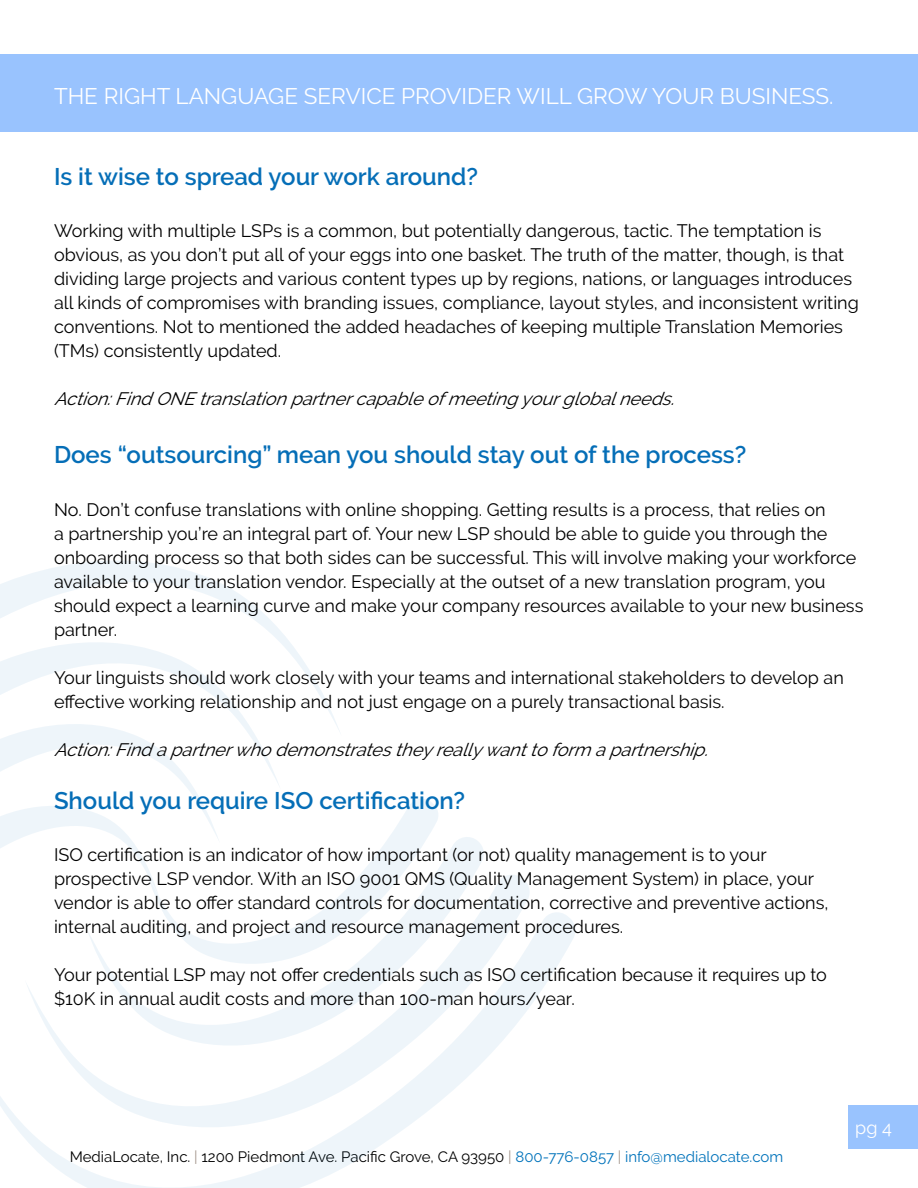
<style>
.page{position:relative;width:918px;height:1188px;background:#fff}
.page>*{position:absolute;margin:0;border:0;box-sizing:border-box;transform-origin:0 0}
.t1{font:600 24px "Raleway";color:#056eb7}
.t2{font:22.5px "Raleway";color:#fff}
.t3{font:18px/24px "Raleway";color:#000}
.t4{font:italic 18px "Raleway";color:#000}
.t5{font:18px "Raleway";color:#fff}
.t6{font:15px "Raleway";color:#000}
.s1{color:#a2958b}
.s2{color:#0073bb}
</style>
<div class="page">
<div style="left:0;top:54px;width:918px;height:77px;background:#99c3fe"></div>
<div style="left:848px;top:1105px;width:70px;height:43px;background:#99c3fe"></div>
<svg style="left:0;top:561px;width:339px;height:169px"></svg>
<svg style="left:0;top:629px;width:281px;height:156px"></svg>
<svg style="left:0;top:714px;width:220px;height:82px"></svg>
<svg style="left:0;top:806px;width:126px;height:42px"></svg>
<svg style="left:0;top:912px;width:575px;height:276px"></svg>
<svg style="left:25px;top:875px;width:506px;height:265px"></svg>
<svg style="left:86px;top:834px;width:400px;height:222px"></svg>
<svg style="left:146px;top:796px;width:294px;height:175px"></svg>
<p class="t2" style="left:54px;top:83px;width:781px">THE RIGHT LANGUAGE SERVICE PROVIDER WILL GROW YOUR BUSINESS.</p>
<h1 class="t1" style="left:54px;top:162px;width:426px">Is it wise to spread your work around?</h1>
<p class="t3" style="left:54px;top:219px;width:806px">Working with multiple LSPs is a common, but potentially dangerous, tactic. The temptation is obvious, as you don’t put all of your eggs into one basket. The truth of the matter, though, is that dividing large projects and various content types up by regions, nations, or languages introduces all kinds of compromises with branding issues, compliance, layout styles, and inconsistent writing conventions. Not to mentioned the added headaches of keeping multiple Translation Memories (TMs) consistently updated.</p>
<p class="t4" style="left:54px;top:389px;width:629px">Action:FindONEtranslationpartnercapableofmeetingyourglobalneeds.</p>
<h1 class="t1" style="left:54px;top:441px;width:694px">Does “outsourcing” mean you should stay out of the process?</h1>
<p class="t3" style="left:54px;top:497px;width:811px">No. Don’t confuse translations with online shopping. Getting results is a process, that relies on<br>a partnership you’re an integral part of. Your new LSP should be able to guide you through the onboarding process so that both sides can be successful. This will involve making your workforce available to your translation vendor. Especially at the outset of a new translation program, you should expect a learning curve and make your company resources available to your new business partner.</p>
<p class="t3" style="left:54px;top:665px;width:791px">Your linguists should work closely with your teams and international stakeholders to develop an effective working relationship and not just engage on a purely transactional basis.</p>
<p class="t4" style="left:54px;top:739px;width:662px">Action:Findapartnerwhodemonstratestheyreallywanttoform apartnership.</p>
<h1 class="t1" style="left:54px;top:786px;width:413px">Should you require ISO certification?</h1>
<p class="t3" style="left:54px;top:843px;width:776px">ISO certification is an indicator of how important (or not) quality management is to your prospective LSP vendor. With an ISO 9001 QMS (Quality Management System) in place, your vendor is able to offer standard controls for documentation, corrective and preventive actions, internal auditing, and project and resource management procedures.</p>
<p class="t3" style="left:54px;top:963px;width:775px">Your potential LSP may not offer credentials such as ISO certification because it requires up to $10K in annual audit costs and more than 100-man hours/year.</p>
<p class="t6" style="left:70px;top:1149px;width:715px">MediaLocate, Inc. <span class="s1">|</span> 1200 Piedmont Ave. Pacific Grove, CA 93950 <span class="s1">|</span> <span class="s2">800-776-0857</span> <span class="s1">|</span> <span class="s2">info@medialocate.com</span></p>
<p class="t5" style="left:855px;top:1117px;width:38px">pg 4</p>
</div>
